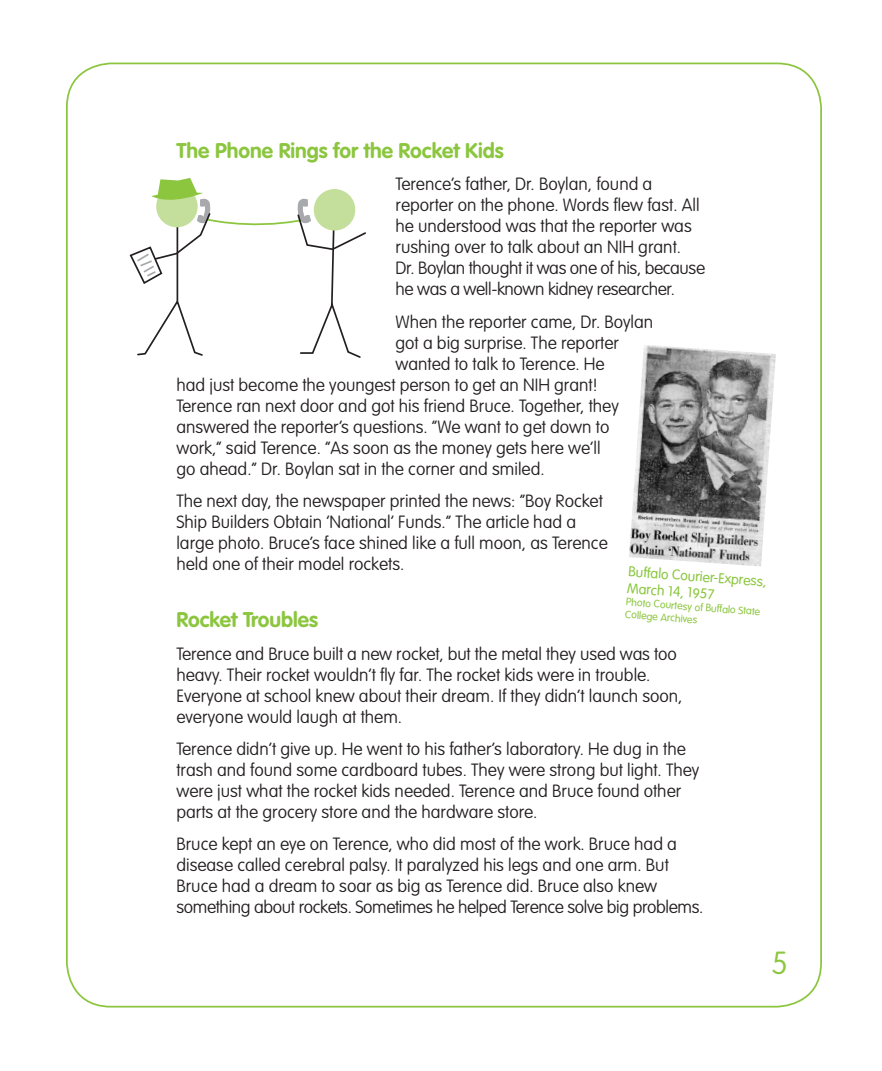
<style>
.page{position:relative;width:882px;height:1071px;background:#fff}
.page>*{position:absolute;margin:0;border:0;box-sizing:border-box;transform-origin:0 0}
.t1{font:100 31.5px "VAG Rounded Std";color:#8bc63e}
.t2{font:700 21px "VAG Rounded Std";color:#8bc63e}
.t3{font:100 17.5px/21px "VAG Rounded Std";color:#231f20}
.t4{font:300 14px/16.6px "VAG Rounded Std";color:#8bc63e}
.t5{font:300 10.5px/12.4px "VAG Rounded Std";color:#8bc63e}
</style>
<div class="page">
<svg style="left:129px;top:178px;width:237px;height:180px"></svg>
<img style="left:629px;top:345px;width:147px;height:221px">
<h2 class="t2" style="left:176px;top:138px;width:329px">The Phone Rings for the Rocket Kids</h2>
<p class="t3" style="left:396px;top:174px;width:311px">Terence’s father, Dr. Boylan, found a reporter on the phone. Words flew fast. All he understood was that the reporter was rushing over to talk about an NIH grant.<br>Dr. Boylan thought it was one of his, because he was a well-known kidney researcher.</p>
<p class="t3" style="left:396px;top:312px;width:259px">When the reporter came, Dr. Boylan</p>
<p class="t3" style="left:396px;top:333px;width:225px">got a big surprise. The reporter</p>
<p class="t3" style="left:396px;top:354px;width:211px">wanted to talk to Terence. He</p>
<p class="t3" style="left:176px;top:375px;width:423px">had just become the youngest person to get an NIH grant!</p>
<p class="t3" style="left:176px;top:396px;width:444px">Terence ran next door and got his friend Bruce. Together, they</p>
<p class="t3" style="left:176px;top:417px;width:434px">answered the reporter’s questions. “We want to get down to</p>
<p class="t3" style="left:176px;top:438px;width:426px">work,” said Terence. “As soon as the money gets here we’ll</p>
<p class="t3" style="left:176px;top:459px;width:370px">go ahead.” Dr. Boylan sat in the corner and smiled.</p>
<p class="t3" style="left:176px;top:491px;width:433px">The next day, the newspaper printed the news: “Boy Rocket Ship Builders Obtain ‘National’ Funds.” The article had a large photo. Bruce’s face shined like a full moon, as Terence held one of their model rockets.</p>
<p class="t4" style="left:629px;top:564px;width:140px;rotate:4deg">Buffalo Courier-Express,<br>March 14, 1957</p>
<p class="t5" style="left:626px;top:596px;width:136px;rotate:4deg">Photo Courtesy of Buffalo State<br>College Archives</p>
<h2 class="t2" style="left:176px;top:608px;width:143px">Rocket Troubles</h2>
<p class="t3" style="left:176px;top:644px;width:508px">Terence and Bruce built a new rocket, but the metal they used was too heavy. Their rocket wouldn’t fly far. The rocket kids were in trouble.<br>Everyone at school knew about their dream. If they didn’t launch soon, everyone would laugh at them.</p>
<p class="t3" style="left:176px;top:739px;width:525px">Terence didn’t give up. He went to his father’s laboratory. He dug in the trash and found some cardboard tubes. They were strong but light. They were just what the rocket kids needed. Terence and Bruce found other parts at the grocery store and the hardware store.</p>
<p class="t3" style="left:176px;top:834px;width:529px">Bruce kept an eye on Terence, who did most of the work. Bruce had a disease called cerebral palsy. It paralyzed his legs and one arm. But Bruce had a dream to soar as big as Terence did. Bruce also knew something about rockets. Sometimes he helped Terence solve big problems.</p>
<h1 class="t1" style="left:771px;top:945px;width:18px">5</h1>
</div>
